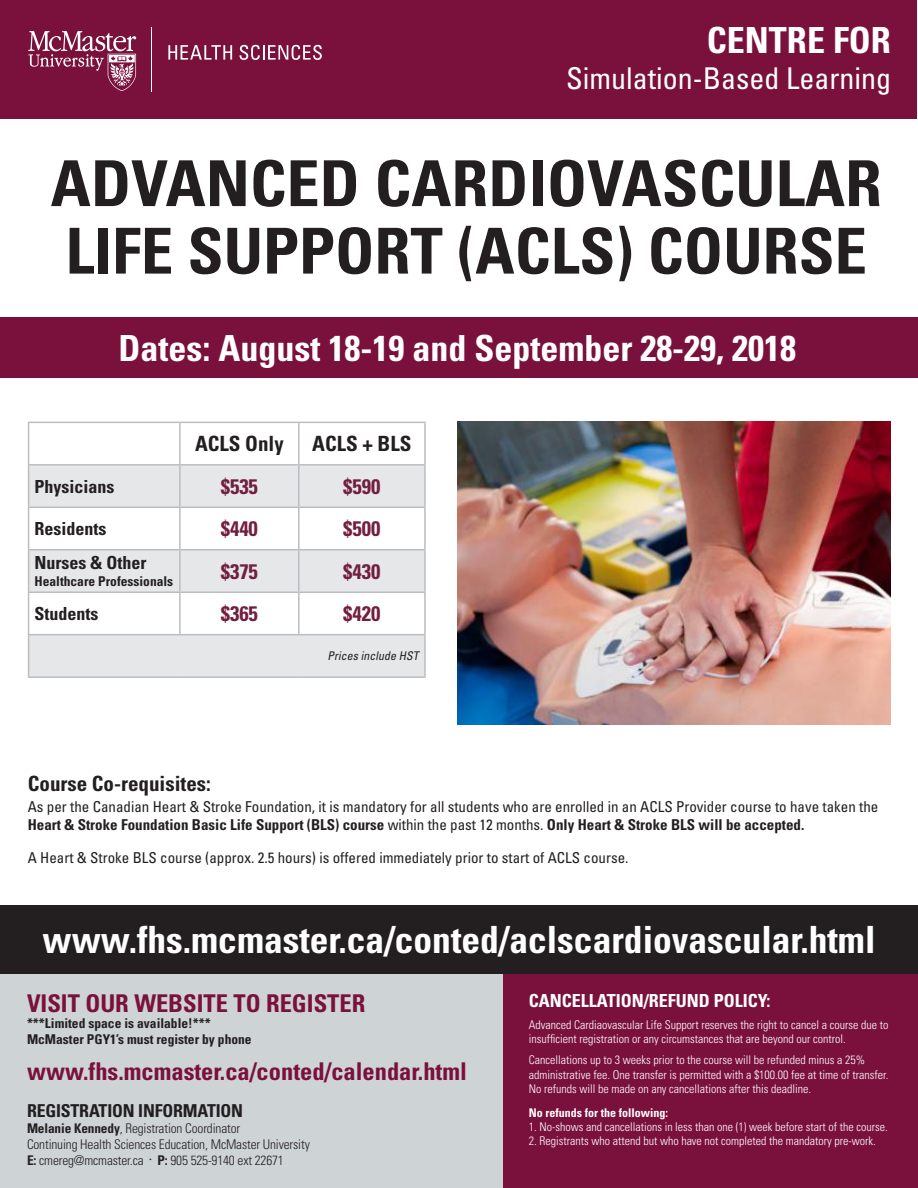
<style>
.page{position:relative;width:918px;height:1188px;background:#fff}
.page>*{position:absolute;margin:0;border:0;box-sizing:border-box;transform-origin:0 0}
.t1{font:700 condensed 63.3px "Univers LT Std";color:#231f20}
.t2{font:700 condensed 63.3px "Univers LT Std";color:#231f20;scale:1.04 1}
.t3{font:700 condensed 37.5px "Univers LT Std";color:#fff}
.t4{font:700 condensed 36px "Univers LT Std";color:#fff}
.t5{font:condensed 30px "Univers LT Std";color:#fff}
.t6{font:700 condensed 24.45px "Univers LT Std";color:#7a113d}
.t7{font:700 condensed 21px "Univers LT Std";color:#231f20}
.t8{font:700 condensed 21px "Univers LT Std";color:#711e3f}
.t9{font:700 condensed 18px "Univers LT Std";color:#231f20}
.t10{font:700 condensed 18px "Univers LT Std";color:#fff}
.Cap_Headers{font:700 condensed 17.85px "Univers LT Std";letter-spacing:-.01em;color:#231f20}
.t11{font:condensed 15px/18px "Univers LT Std";color:#231f20}
.t12{font:700 condensed 13.5px/16.2px "Univers LT Std";color:#231f20}
.disclaimer_body{font:300 condensed 13.35px "Univers LT Std";letter-spacing:-.01em;color:#231f20}
.Body{font:300 condensed 12px/14.4px "Univers LT Std";color:#fff}
.Body-2{font:700 condensed 12px "Univers LT Std";color:#fff}
.t13{font:italic condensed 12px "Univers LT Std";color:#231f20}
.s1{font-weight:700}
</style>
<div class="page">
<div style="left:0;top:974px;width:503px;height:214px;background:#ced3d6"></div>
<div style="left:0;top:905px;width:918px;height:69px;background:#231f20"></div>
<div style="left:503px;top:974px;width:415px;height:214px;background:#7a113d"></div>
<div style="left:1px;top:318px;width:917px;height:60px;background:#7a113d"></div>
<div style="left:1px;top:1px;width:916px;height:118px;background:#7a113d"></div>
<svg style="left:29px;top:466px;width:395px;height:210px;fill:#e6e7e9"></svg>
<hr style="left:28px;top:422px;width:152px;height:1px;background:#bcbdc0">
<hr style="left:28px;top:423px;width:1px;height:41px;background:#bcbdc0">
<hr style="left:180px;top:422px;width:119px;height:1px;background:#bcbdc0">
<hr style="left:179px;top:423px;width:2px;height:41px;background:#bcbdc0">
<hr style="left:299px;top:422px;width:127px;height:1px;background:#bcbdc0">
<hr style="left:298px;top:423px;width:2px;height:41px;background:#bcbdc0">
<hr style="left:424px;top:423px;width:2px;height:41px;background:#bcbdc0">
<hr style="left:28px;top:464px;width:152px;height:2px;background:#bcbdc0">
<hr style="left:28px;top:466px;width:1px;height:41px;background:#bcbdc0">
<hr style="left:180px;top:464px;width:119px;height:2px;background:#bcbdc0">
<hr style="left:179px;top:466px;width:2px;height:41px;background:#bcbdc0">
<hr style="left:299px;top:464px;width:127px;height:2px;background:#bcbdc0">
<hr style="left:298px;top:466px;width:2px;height:41px;background:#bcbdc0">
<hr style="left:424px;top:466px;width:2px;height:41px;background:#bcbdc0">
<hr style="left:28px;top:507px;width:152px;height:1px;background:#bcbdc0">
<hr style="left:28px;top:508px;width:1px;height:41px;background:#bcbdc0">
<hr style="left:180px;top:507px;width:119px;height:1px;background:#bcbdc0">
<hr style="left:179px;top:508px;width:2px;height:41px;background:#bcbdc0">
<hr style="left:299px;top:507px;width:127px;height:1px;background:#bcbdc0">
<hr style="left:298px;top:508px;width:2px;height:41px;background:#bcbdc0">
<hr style="left:424px;top:508px;width:2px;height:41px;background:#bcbdc0">
<hr style="left:28px;top:549px;width:152px;height:2px;background:#bcbdc0">
<hr style="left:28px;top:551px;width:1px;height:40px;background:#bcbdc0">
<hr style="left:180px;top:549px;width:119px;height:2px;background:#bcbdc0">
<hr style="left:179px;top:551px;width:2px;height:40px;background:#bcbdc0">
<hr style="left:299px;top:549px;width:127px;height:2px;background:#bcbdc0">
<hr style="left:298px;top:551px;width:2px;height:40px;background:#bcbdc0">
<hr style="left:424px;top:551px;width:2px;height:40px;background:#bcbdc0">
<hr style="left:28px;top:591px;width:152px;height:2px;background:#bcbdc0">
<hr style="left:28px;top:593px;width:1px;height:41px;background:#bcbdc0">
<hr style="left:180px;top:591px;width:119px;height:2px;background:#bcbdc0">
<hr style="left:179px;top:593px;width:2px;height:41px;background:#bcbdc0">
<hr style="left:299px;top:591px;width:127px;height:2px;background:#bcbdc0">
<hr style="left:298px;top:593px;width:2px;height:41px;background:#bcbdc0">
<hr style="left:424px;top:593px;width:2px;height:41px;background:#bcbdc0">
<hr style="left:28px;top:634px;width:152px;height:1px;background:#bcbdc0">
<hr style="left:28px;top:635px;width:1px;height:41px;background:#bcbdc0">
<hr style="left:180px;top:634px;width:119px;height:1px;background:#bcbdc0">
<hr style="left:299px;top:634px;width:127px;height:1px;background:#bcbdc0">
<hr style="left:424px;top:635px;width:2px;height:41px;background:#bcbdc0">
<hr style="left:28px;top:676px;width:152px;height:2px;background:#bcbdc0">
<hr style="left:180px;top:676px;width:119px;height:2px;background:#bcbdc0">
<hr style="left:299px;top:676px;width:127px;height:2px;background:#bcbdc0">
<img style="left:457px;top:422px;width:434px;height:302px">
<svg style="left:28px;top:31px;width:108px;height:60px"></svg>
<hr style="left:151px;top:28px;width:1px;height:64px;background:#fff">
<svg style="left:168px;top:45px;width:64px;height:15px"></svg>
<svg style="left:240px;top:45px;width:82px;height:15px"></svg>
<p class="t4" style="left:707px;top:18px;width:186px">CENTRE FOR</p>
<p class="t5" style="left:566px;top:59px;width:326px">Simulation-Based Learning</p>
<p class="t2" style="left:51px;top:145px;width:801px">ADVANCED CARDIOVASCULAR</p>
<p class="t1" style="left:65px;top:212px;width:803px">LIFE SUPPORT (ACLS) COURSE</p>
<p class="t4" style="left:119px;top:326px;width:679px">Dates: August 18-19 and September 28-29, 2018</p>
<p class="t7" style="left:195px;top:431px;width:90px">ACLS Only</p>
<p class="t7" style="left:312px;top:431px;width:101px">ACLS + BLS</p>
<p class="t9" style="left:35px;top:475px;width:81px">Physicians</p>
<p class="t8" style="left:221px;top:473px;width:39px">$535</p>
<p class="t8" style="left:343px;top:473px;width:39px">$590</p>
<p class="t9" style="left:35px;top:518px;width:74px">Residents</p>
<p class="t8" style="left:221px;top:516px;width:39px">$440</p>
<p class="t8" style="left:343px;top:516px;width:39px">$500</p>
<p class="t9" style="left:35px;top:552px;width:113px">Nurses &amp; Other</p>
<p class="t12" style="left:35px;top:573px;width:140px">Healthcare Professionals</p>
<p class="t8" style="left:221px;top:558px;width:39px">$375</p>
<p class="t8" style="left:343px;top:558px;width:39px">$430</p>
<p class="t9" style="left:35px;top:603px;width:66px">Students</p>
<p class="t8" style="left:221px;top:601px;width:39px">$365</p>
<p class="t8" style="left:343px;top:601px;width:39px">$420</p>
<p class="t13" style="left:328px;top:648px;width:95px">Prices include HST</p>
<p class="t7" style="left:28px;top:770px;width:185px">Course Co-requisites:</p>
<p class="t11" style="left:28px;top:798px;width:852px">As per the Canadian Heart &amp; Stroke Foundation, it is mandatory for all students who are enrolled in an ACLS Provider course to have taken the<br><span class="s1">Heart &amp; Stroke Foundation Basic Life Support (BLS) course</span> within the past 12 months. <span class="s1">Only Heart &amp; Stroke BLS will be accepted.</span></p>
<p class="t11" style="left:28px;top:848px;width:602px">A Heart &amp; Stroke BLS course (approx. 2.5 hours) is offered immediately prior to start of ACLS course.</p>
<p class="t3" style="left:43px;top:917px;width:834px">www.fhs.mcmaster.ca/conted/aclscardiovascular.html</p>
<p class="t6" style="left:27px;top:988px;width:340px">VISIT OUR WEBSITE TO REGISTER</p>
<p class="t12" style="left:27px;top:1015px;width:226px">***Limited space is available!***<br>McMaster PGY1’s must register by phone</p>
<p class="t6" style="left:27px;top:1056px;width:441px">www.fhs.mcmaster.ca/conted/calendar.html</p>
<p class="Cap_Headers" style="left:27px;top:1100px;width:218px">REGISTRATION INFORMATION</p>
<p class="disclaimer_body" style="left:27px;top:1120px;width:215px"><span class="s1">Melanie Kennedy</span>, Registration Coordinator</p>
<p class="disclaimer_body" style="left:27px;top:1136px;width:284px">Continuing Health Sciences Education, McMaster University</p>
<p class="disclaimer_body" style="left:27px;top:1152px;width:258px"><span class="s1">E:</span> cmereg@mcmaster.ca <sup>•</sup> <span class="s1">P:</span> 905 525-9140 ext 22671</p>
<p class="t10" style="left:529px;top:990px;width:243px">CANCELLATION/REFUND POLICY:</p>
<p class="Body" style="left:529px;top:1018px;width:361px">Advanced Cardiaovascular Life Support reserves the right to cancel a course due to insufficient registration or any circumstances that are beyond our control.</p>
<p class="Body" style="left:529px;top:1053px;width:361px">Cancellations up to 3 weeks prior to the course will be refunded minus a 25% administrative fee. One transfer is permitted with a $100.00 fee at time of transfer.<br>No refunds will be made on any cancellations after this deadline.</p>
<p class="Body-2" style="left:529px;top:1105px;width:141px">No refunds for the following:</p>
<p class="Body" style="left:529px;top:1120px;width:361px">1. No-shows and cancellations in less than one (1) week before start of the course.</p>
<p class="Body" style="left:529px;top:1134px;width:349px">2. Registrants who attend but who have not completed the mandatory pre-work.</p>
</div>
